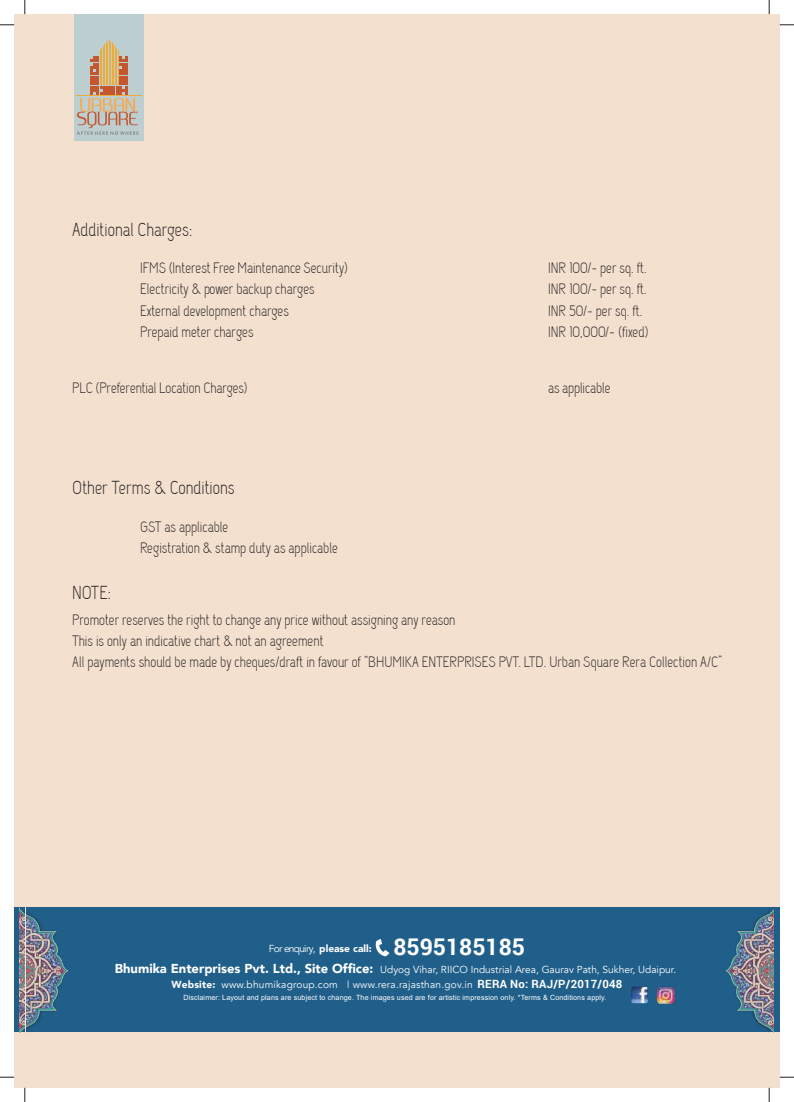
<style>
.page{position:relative;width:794px;height:1102px;background:#fff}
.page>*{position:absolute;margin:0;border:0;box-sizing:border-box;transform-origin:0 0}
.t1{font:700 23px "Roboto";color:#fff}
.t2{font:18.75px "Capsuula";color:#231f20}
.t3{font:15px/21.2px "Capsuula";color:#231f20}
.t4{font:10.12px/15.6px "Avenir";color:#fff;text-align:center}
.t5{font:10.12px "Avenir";letter-spacing:-.07em;color:#fff}
.t6{font:7.12px "Arial";letter-spacing:.02em;color:#fff}
.s1{font-weight:900}
.s2{font-weight:900;font-size:13px}
.s3{font-family:"Roboto";font-weight:700;font-size:11.38px}
</style>
<div class="page">
<div style="left:14px;top:14px;width:766px;height:1074px;background:#f3e0cf"></div>
<div style="left:14px;top:908px;width:766px;height:124px;background:#205f8a"></div>
<img style="left:20px;top:908px;width:48px;height:124px">
<img style="left:726px;top:910px;width:47px;height:122px">
<svg style="left:25px;top:0;width:1px;height:14px"></svg>
<svg style="left:0;top:25px;width:14px;height:1px"></svg>
<svg style="left:769px;top:0;width:1px;height:14px"></svg>
<svg style="left:780px;top:25px;width:14px;height:1px"></svg>
<svg style="left:25px;top:1088px;width:1px;height:14px"></svg>
<svg style="left:0;top:1077px;width:14px;height:1px"></svg>
<svg style="left:769px;top:1088px;width:1px;height:14px"></svg>
<svg style="left:780px;top:1077px;width:14px;height:1px"></svg>
<div style="left:74px;top:14px;width:70px;height:126px;background:#bcced0"></div>
<hr style="left:100px;top:50px;width:1px;height:35px;background:#edac3a">
<hr style="left:101px;top:48px;width:1px;height:37px;background:#edac3a">
<hr style="left:103px;top:46px;width:1px;height:39px;background:#edac3a">
<hr style="left:104px;top:45px;width:1px;height:40px;background:#edac3a">
<hr style="left:106px;top:43px;width:1px;height:42px;background:#edac3a">
<hr style="left:107px;top:42px;width:1px;height:43px;background:#edac3a">
<hr style="left:109px;top:41px;width:1px;height:44px;background:#edac3a">
<hr style="left:118px;top:50px;width:1px;height:35px;background:#edac3a">
<hr style="left:116px;top:48px;width:1px;height:37px;background:#edac3a">
<hr style="left:115px;top:46px;width:1px;height:39px;background:#edac3a">
<hr style="left:113px;top:45px;width:1px;height:40px;background:#edac3a">
<hr style="left:112px;top:43px;width:1px;height:42px;background:#edac3a">
<hr style="left:110px;top:42px;width:1px;height:43px;background:#edac3a">
<hr style="left:76px;top:95px;width:66px;height:1px;background:#edac3a">
<svg style="left:77px;top:56px;width:61px;height:79px"></svg>
<hr style="left:25px;top:25px;width:1px;height:1052px;background:#f3e0cf">
<img style="left:631px;top:986px;width:17px;height:17px">
<img style="left:656px;top:986px;width:19px;height:19px">
<svg style="left:375px;top:939px;width:14px;height:18px"></svg>
<p class="t2" style="left:72px;top:218px;width:122px">Additional Charges:</p>
<p class="t3" style="left:140px;top:259px;width:209px">IFMS (Interest Free Maintenance Security)<br>Electricity &amp; power backup charges External development charges<br>Prepaid meter charges</p>
<p class="t3" style="left:72px;top:378px;width:177px">PLC (Preferential Location Charges)</p>
<p class="t2" style="left:72px;top:477px;width:164px">Other Terms &amp; Conditions</p>
<p class="t2" style="left:72px;top:582px;width:40px">NOTE:</p>
<p class="t3" style="left:140px;top:517px;width:199px">GST as applicable<br>Registration &amp; stamp duty as applicable</p>
<p class="t3" style="left:548px;top:259px;width:102px">INR 100/- per sq. ft.<br>INR 100/- per sq. ft.<br>INR 50/- per sq. ft.<br>INR 10,000/- (fixed)</p>
<p class="t3" style="left:548px;top:378px;width:64px">as applicable</p>
<p class="t3" style="left:72px;top:610px;width:651px">Promoter reserves the right to change any price without assigning any reason<br>This is only an indicative chart &amp; not an agreement<br>All payments should be made by cheques/draft in favour of “BHUMIKA ENTERPRISES PVT. LTD. Urban Square Rera Collection A/C”</p>
<p class="t5" style="left:269px;top:942px;width:104px">For enquiry, <span class="s1">please call:</span></p>
<h1 class="t1" style="left:393px;top:931px;width:133px">8595185185</h1>
<p class="t4" style="left:115px;top:962px;width:563px"><span class="s2">Bhumika Enterprises Pvt. Ltd., Site Office:</span> Udyog Vihar, RIICO Industrial Area, Gaurav Path, Sukher, Udaipur.<br><span class="s1">Website:</span> www.bhumikagroup.com | www.rera.rajasthan.gov.in <span class="s3">RERA No: RAJ/P/2017/048</span></p>
<p class="t6" style="left:183px;top:992px;width:424px">Disclaimer: Layout and plans are subject to change. The images used are for artistic impression only. *Terms &amp; Conditions apply.</p>
</div>
